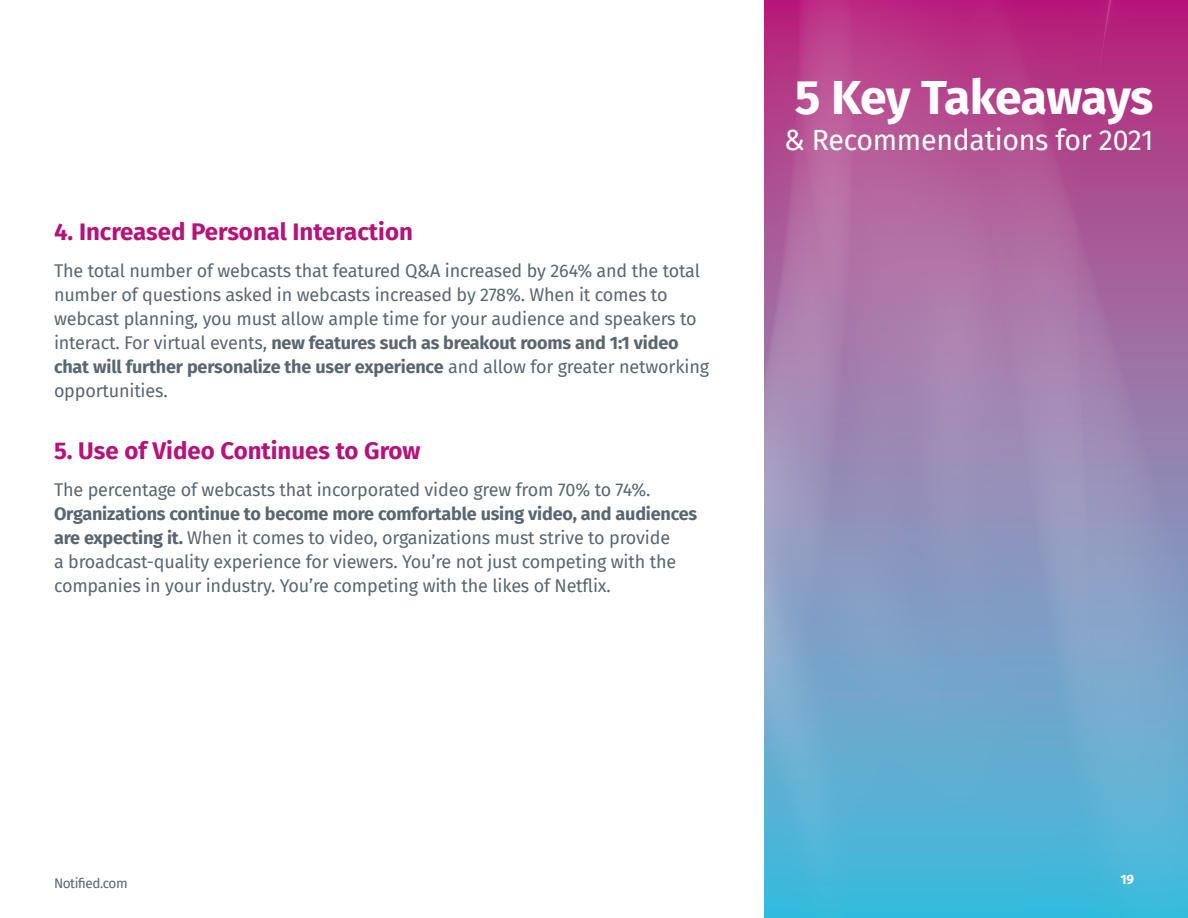
<style>
.page{position:relative;width:1188px;height:918px;background:#fff}
.page>*{position:absolute;margin:0;border:0;box-sizing:border-box;transform-origin:0 0}
.t1{font:700 48px "Fira Sans";letter-spacing:-.02em;color:#fff}
.t2{font:28.5px "Fira Sans";letter-spacing:-.01em;color:#fff}
.t3{font:700 24px "Fira Sans";color:#b61279}
.t4{font:18px/24px "Fira Sans";letter-spacing:-.01em;color:#596670}
.t5{font:13.5px "Fira Sans";letter-spacing:-.03em;color:#596670}
.t6{font:700 13.5px "Fira Sans";color:#fff}
.s1{font-weight:700}
</style>
<div class="page">
<img style="left:765px;top:0;width:423px;height:918px">
<h3 class="t3" style="left:54px;top:211px;width:360px">4. Increased Personal Interaction</h3>
<p class="t4" style="left:54px;top:258px;width:657px">The total number of webcasts that featured Q&amp;A increased by 264% and the total number of questions asked in webcasts increased by 278%. When it comes to webcast planning, you must allow ample time for your audience and speakers to interact. For virtual events, <span class="s1">new features such as breakout rooms and 1:1 video chat will further personalize the user experience</span> and allow for greater networking opportunities.</p>
<h3 class="t3" style="left:54px;top:430px;width:368px">5. Use of Video Continues to Grow</h3>
<p class="t4" style="left:54px;top:477px;width:598px">The percentage of webcasts that incorporated video grew from 70% to 74%.</p>
<p class="t4" style="left:54px;top:501px;width:645px"><span class="s1">Organizations continue to become more comfortable using video, and audiences are expecting it.</span> When it comes to video, organizations must strive to provide<br>a broadcast-quality experience for viewers. You’re not just competing with the companies in your industry. You’re competing with the likes of Netflix.</p>
<h1 class="t1" style="left:795px;top:57px;width:360px">5 Key Takeaways</h1>
<h2 class="t2" style="left:784px;top:118px;width:371px">&amp; Recommendations for 2021</h2>
<p class="t5" style="left:54px;top:873px;width:75px">Notified.com</p>
<p class="t6" style="left:1121px;top:868px;width:15px">19</p>
</div>
